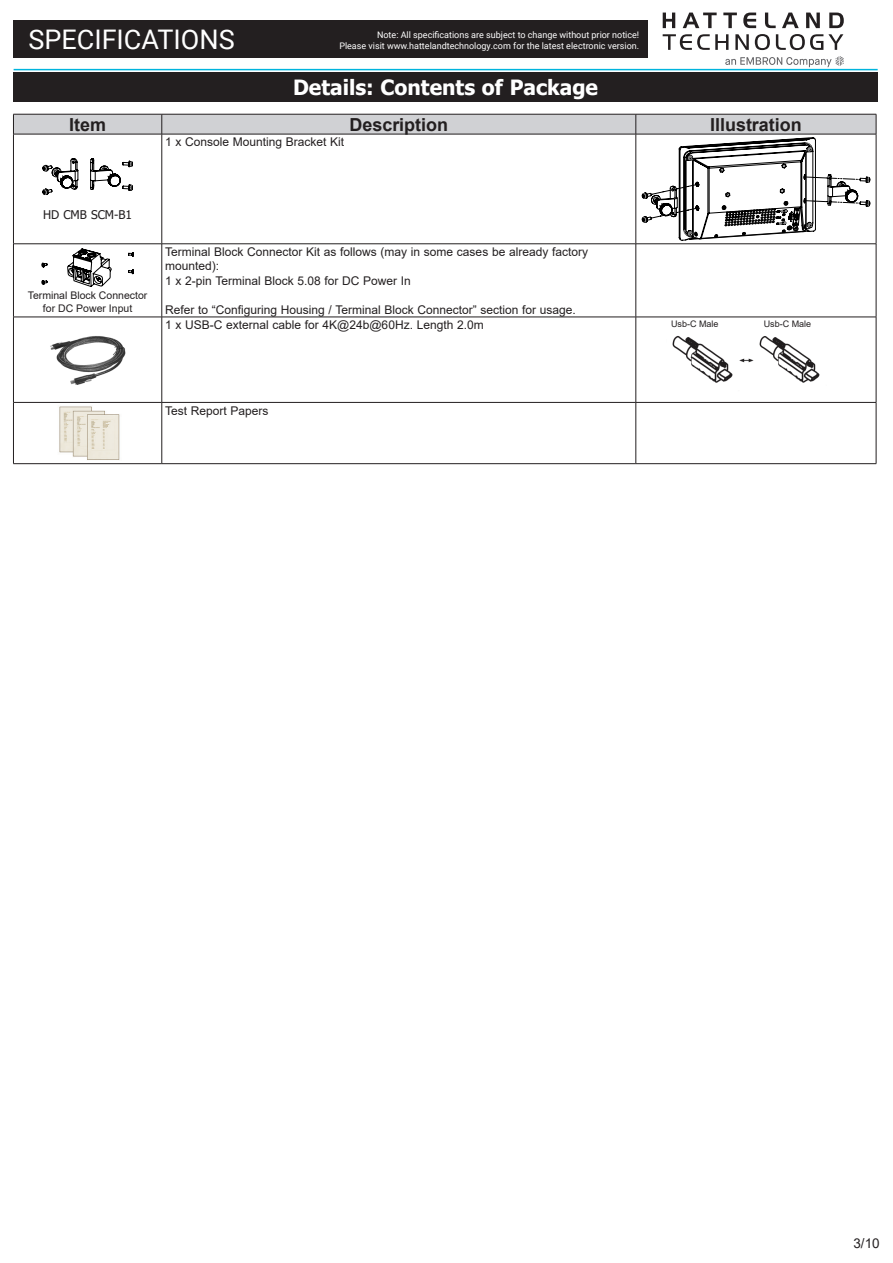
<style>
.page{position:relative;width:893px;height:1263px;background:#fff}
.page>*{position:absolute;margin:0;border:0;box-sizing:border-box;transform-origin:0 0}
.t1{font:27px "Roboto";color:#fff}
.t2{font:700 21px "Tahoma";color:#fff}
.t3{font:700 18px "Arial";color:#231f20}
.t4{font:13.5px "Arial";color:#231f20}
.t5{font:13.5px "Roboto";color:#231f20}
.t6{font:12px "Arial";color:#231f20}
.t7{font:12px "Tahoma";color:#231f20}
.t8{font:10.5px "Arial";color:#231f20}
.t9{font:9px/10.8px "Roboto";color:#fff;text-align:right}
.t10{font:9px "Arial";color:#231f20}
</style>
<div class="page">
<hr style="left:14px;top:69px;width:864px;height:1px;background:#00b4dd">
<div style="left:13px;top:21px;width:635px;height:37px;background:#231f20"></div>
<svg style="left:663px;top:34px;width:65px;height:16px"></svg>
<svg style="left:735px;top:34px;width:14px;height:16px"></svg>
<svg style="left:755px;top:34px;width:15px;height:16px"></svg>
<svg style="left:776px;top:34px;width:67px;height:16px"></svg>
<svg style="left:663px;top:13px;width:12px;height:15px"></svg>
<svg style="left:683px;top:13px;width:34px;height:15px"></svg>
<svg style="left:723px;top:13px;width:14px;height:15px"></svg>
<svg style="left:743px;top:13px;width:13px;height:15px"></svg>
<svg style="left:765px;top:13px;width:11px;height:15px"></svg>
<svg style="left:782px;top:13px;width:17px;height:15px"></svg>
<svg style="left:806px;top:13px;width:14px;height:15px"></svg>
<svg style="left:829px;top:13px;width:15px;height:15px"></svg>
<svg style="left:725px;top:56px;width:119px;height:11px"></svg>
<div style="left:13px;top:72px;width:865px;height:30px;background:#231f20"></div>
<hr style="left:13px;top:134px;width:1px;height:110px;background:#231f20">
<hr style="left:162px;top:134px;width:1px;height:110px;background:#231f20">
<hr style="left:636px;top:134px;width:1px;height:110px;background:#231f20">
<hr style="left:876px;top:134px;width:1px;height:110px;background:#231f20">
<hr style="left:13px;top:244px;width:149px;height:1px;background:#231f20">
<hr style="left:13px;top:244px;width:1px;height:73px;background:#231f20">
<hr style="left:162px;top:244px;width:474px;height:1px;background:#231f20">
<hr style="left:162px;top:244px;width:1px;height:73px;background:#231f20">
<hr style="left:636px;top:244px;width:240px;height:1px;background:#231f20">
<hr style="left:636px;top:244px;width:1px;height:73px;background:#231f20">
<hr style="left:876px;top:244px;width:1px;height:73px;background:#231f20">
<hr style="left:13px;top:317px;width:149px;height:1px;background:#231f20">
<hr style="left:13px;top:317px;width:1px;height:85px;background:#231f20">
<hr style="left:162px;top:317px;width:474px;height:1px;background:#231f20">
<hr style="left:162px;top:317px;width:1px;height:85px;background:#231f20">
<hr style="left:636px;top:317px;width:240px;height:1px;background:#231f20">
<hr style="left:636px;top:317px;width:1px;height:85px;background:#231f20">
<hr style="left:876px;top:317px;width:1px;height:85px;background:#231f20">
<hr style="left:13px;top:402px;width:149px;height:1px;background:#231f20">
<hr style="left:13px;top:403px;width:1px;height:60px;background:#231f20">
<hr style="left:162px;top:402px;width:474px;height:1px;background:#231f20">
<hr style="left:162px;top:403px;width:1px;height:60px;background:#231f20">
<hr style="left:636px;top:402px;width:240px;height:1px;background:#231f20">
<hr style="left:636px;top:403px;width:1px;height:60px;background:#231f20">
<hr style="left:876px;top:403px;width:1px;height:60px;background:#231f20">
<hr style="left:13px;top:463px;width:149px;height:1px;background:#231f20">
<hr style="left:162px;top:463px;width:474px;height:1px;background:#231f20">
<hr style="left:636px;top:463px;width:240px;height:1px;background:#231f20">
<svg style="left:13px;top:114px;width:864px;height:127px"></svg>
<svg style="left:42px;top:263px;width:5px;height:22px"></svg>
<svg style="left:128px;top:252px;width:6px;height:22px"></svg>
<svg style="left:68px;top:249px;width:44px;height:38px"></svg>
<img style="left:50px;top:336px;width:76px;height:49px">
<img style="left:672px;top:336px;width:148px;height:47px">
<img style="left:59px;top:406px;width:61px;height:54px">
<h1 class="t1" style="left:28px;top:21px;width:208px">SPECIFICATIONS</h1>
<p class="t9" style="left:339px;top:29px;width:301px">Note: All specifications are subject to change without prior notice!<br>Please visit www.hattelandtechnology.com for the latest electronic version.</p>
<p class="t2" style="left:293px;top:73px;width:307px">Details: Contents of Package</p>
<p class="t3" style="left:69px;top:112px;width:38px">Item</p>
<p class="t3" style="left:349px;top:112px;width:100px">Description</p>
<p class="t3" style="left:710px;top:112px;width:93px">Illustration</p>
<p class="t6" style="left:165px;top:134px;width:181px">1 x Console Mounting Bracket Kit</p>
<p class="t7" style="left:43px;top:207px;width:91px">HD CMB SCM-B1</p>
<p class="t8" style="left:28px;top:288px;width:121px">Terminal Block Connector</p>
<p class="t8" style="left:43px;top:301px;width:91px">for DC Power Input</p>
<p class="t6" style="left:165px;top:243px;width:424px">Terminal Block Connector Kit as follows (may in some cases be already factory</p>
<p class="t6" style="left:165px;top:258px;width:56px">mounted):</p>
<p class="t6" style="left:165px;top:272px;width:247px">1 x 2-pin Terminal Block 5.08 for DC Power In</p>
<p class="t6" style="left:165px;top:301px;width:412px">Refer to “Configuring Housing / Terminal Block Connector” section for usage.</p>
<p class="t6" style="left:165px;top:317px;width:320px">1 x USB-C external cable for 4K@24b@60Hz. Length 2.0m</p>
<p class="t10" style="left:671px;top:317px;width:49px">Usb-C Male</p>
<p class="t10" style="left:764px;top:317px;width:49px">Usb-C Male</p>
<p class="t6" style="left:165px;top:402px;width:105px">Test Report Papers</p>
<p class="t4" style="left:853px;top:1234px;width:28px">3/10</p>
<p class="t5" style="left:860px;top:1239px;width:22px">2/2</p>
</div>
